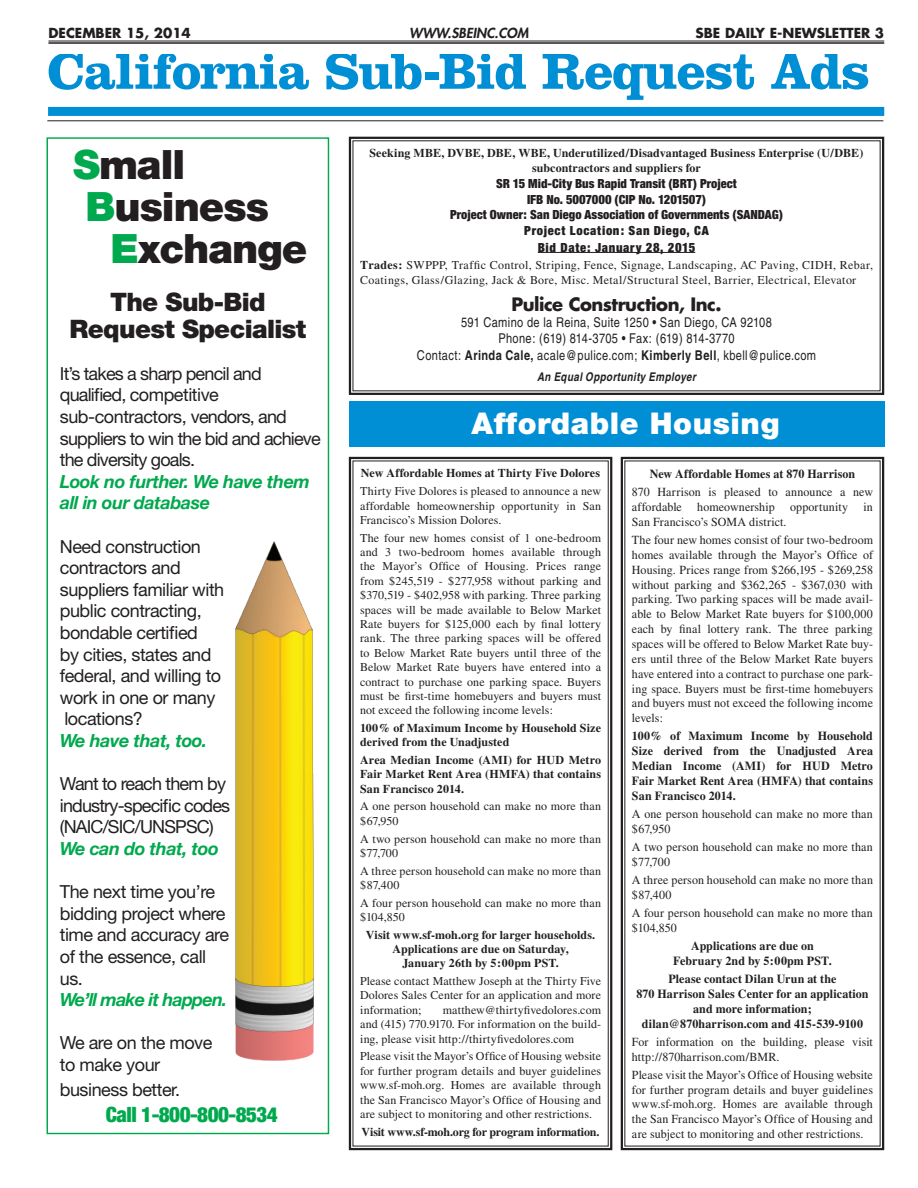
<style>
.page{position:relative;width:918px;height:1188px;background:#fff}
.page>*{position:absolute;margin:0;border:0;box-sizing:border-box;transform-origin:0 0}
.t1{font:700 52.5px "Clarendon LT Std";letter-spacing:-.025em;color:#008fd5}
.t2{font:900 40.5px "Helvetica Neue";letter-spacing:-.025em;color:#231f20}
.t3{font:900 30px "Helvetica Neue LT Std";letter-spacing:.02em;color:#fff}
.t4{font:900 25.5px/27px "Helvetica Neue";letter-spacing:-.025em;color:#231f20;text-align:center}
.t5{font:900 condensed 21px "Helvetica Neue";letter-spacing:-.025em;color:#00a94e}
.t6{font:18px/21.6px "Helvetica Neue";letter-spacing:-.025em;color:#231f20}
.t7{font:18px/21.6px "Helvetica Neue";letter-spacing:-.045em;color:#231f20}
.t8{font:italic 700 18px/21.6px "Helvetica Neue";letter-spacing:-.025em;color:#00a94e}
.t9{font:700 18px "Futura";letter-spacing:-.025em;color:#231f20}
.t10{font:italic 700 18px "Helvetica Neue";letter-spacing:-.045em;color:#00a94e}
.t11{font:13.5px/15.9px "Sans Black Condensed DTC";color:#231f20;text-align:center}
.t12{font:condensed 13.5px/16.2px "Helvetica";letter-spacing:.025em;color:#231f20;text-align:center}
.t13{font:700 13.5px "Futura";color:#231f20}
.t14{font:italic 800 13.5px "Futura";color:#231f20}
.t15{font:12.3px/14.9px "Times";letter-spacing:.005em;color:#231f20}
.t16{font:700 12.3px/14.9px "Times";letter-spacing:.005em;color:#231f20;text-align:center}
.t17{font:12px/14.4px "Times";letter-spacing:.01em;color:#231f20;text-align:justify}
.t18{font:700 12px/14.4px "Times";letter-spacing:.005em;color:#231f20;text-align:center}
.t19{font:700 12px "Times";letter-spacing:-.015em;color:#231f20}
.t20{font:italic 700 condensed 12px "Helvetica";letter-spacing:.035em;color:#231f20}
.s1{color:#00a94e}
.s2{font-weight:700}
</style>
<div class="page">
<div style="left:48px;top:107px;width:836px;height:9px;background:#008fd5"></div>
<hr style="left:47px;top:120px;width:836px;height:1px;background:#231f20">
<hr style="left:48px;top:41px;width:836px;height:1px;background:#231f20">
<hr style="left:48px;top:42px;width:836px;height:2px;background:#231f20">
<div style="left:349px;top:401px;width:535px;height:46px;background:#008fd5"></div>
<svg style="left:348px;top:456px;width:265px;height:695px"></svg>
<div style="left:353px;top:461px;width:256px;height:685px;border:1px solid #231f20"></div>
<svg style="left:620px;top:456px;width:265px;height:695px"></svg>
<img style="left:235px;top:541px;width:79px;height:520px">
<svg style="left:348px;top:136px;width:537px;height:259px"></svg>
<p class="t13" style="left:48px;top:24px;width:21px">December</p>
<p class="t13" style="left:126px;top:24px;width:66px">15, 2014</p>
<p class="t14" style="left:409px;top:24px;width:121px">WWW.SBEINC.COM</p>
<p class="t13" style="left:696px;top:24px;width:7px">sbe</p>
<p class="t13" style="left:725px;top:24px;width:161px">DAILY E-NEWSLETTER 3</p>
<h1 class="t1" style="left:47px;top:39px;width:824px">California Sub-Bid Request Ads</h1>
<h2 class="t2" style="left:73px;top:140px;width:114px"><span class="s1">S</span>mall</h2>
<h2 class="t2" style="left:86px;top:182px;width:185px"><span class="s1">B</span>usiness</h2>
<h2 class="t2" style="left:111px;top:224px;width:198px"><span class="s1">E</span>xchange</h2>
<h3 class="t4" style="left:70px;top:289px;width:238px">The Sub-Bid<br>Request Specialist</h3>
<h3 class="t7" style="left:60px;top:362px;width:263px">It’s takes a sharp pencil and qualified, competitive sub-contractors, vendors, and suppliers to win the bid and achieve the diversity goals.</h3>
<h3 class="t8" style="left:60px;top:470px;width:252px">Look no further. We have them all in our database</h3>
<h3 class="t6" style="left:60px;top:535px;width:166px">Need construction contractors and suppliers familiar with public contracting, bondable certified<br>by cities, states and federal, and willing to work in one or many locations?</h3>
<h3 class="t8" style="left:60px;top:729px;width:149px">We have that, too.</h3>
<h3 class="t7" style="left:60px;top:773px;width:172px">Want to reach them by industry-specific codes (NAIC/SIC/UNSPSC)</h3>
<h3 class="t8" style="left:60px;top:837px;width:160px">We can do that, too</h3>
<h3 class="t6" style="left:60px;top:881px;width:171px">The next time you’re bidding project where time and accuracy are of the essence, call us.</h3>
<h3 class="t10" style="left:60px;top:989px;width:169px">We’ll make it happen.</h3>
<h3 class="t6" style="left:60px;top:1032px;width:154px">We are on the move to make your</h3>
<h3 class="t6" style="left:60px;top:1079px;width:122px">business better.</h3>
<h3 class="t5" style="left:106px;top:1101px;width:173px">Call 1-800-800-8534</h3>
<p class="t18" style="left:369px;top:146px;width:496px">Seeking MBE, DVBE, DBE, WBE, Underutilized/Disadvantaged Business Enterprise (U/DBE) subcontractors and suppliers for</p>
<p class="t11" style="left:450px;top:175px;width:334px">SR 15 Mid-City Bus Rapid Transit (BRT) Project<br>IFB No. 5007000 (CIP No. 1201507)<br>Project Owner: San Diego Association of Governments (SANDAG)<br>Project Location: San Diego, CA<br>Bid Date: January 28, 2015</p>
<p class="t17" style="left:360px;top:258px;width:514px"><span class="s2">Trades:</span> SWPPP, Traffic Control, Striping, Fence, Signage, Landscaping, AC Paving, CIDH, Rebar,<br>Coatings, Glass/Glazing, Jack &amp; Bore, Misc. Metal/Structural Steel, Barrier, Electrical, Elevator</p>
<h3 class="t9" style="left:512px;top:292px;width:212px">Pulice Construction, Inc.</h3>
<p class="t12" style="left:417px;top:314px;width:401px">591 Camino de la Reina, Suite 1250 • San Diego, CA 92108<br>Phone: (619) 814-3705 • Fax: (619) 814-3770<br>Contact: <span class="s2">Arinda Cale,</span> acale@pulice.com; <span class="s2">Kimberly Bell</span>, kbell@pulice.com</p>
<p class="t20" style="left:537px;top:369px;width:160px">An Equal Opportunity Employer</p>
<h3 class="t3" style="left:472px;top:406px;width:310px">Affordable Housing</h3>
<p class="t18" style="left:361px;top:466px;width:241px">New Affordable Homes at Thirty Five Dolores</p>
<p class="t17" style="left:360px;top:484px;width:243px">Thirty Five Dolores is pleased to announce a new affordable homeownership opportunity in San Francisco’s Mission Dolores.</p>
<p class="t17" style="left:360px;top:530px;width:243px">The four new homes consist of 1 one-bedroom and 3 two-bedroom homes available through the Mayor’s Office of Housing. Prices range from $245,519 - $277,958 without parking and $370,519 - $402,958 with parking. Three parking spaces will be made available to Below Market Rate buyers for $125,000 each by final lottery rank. The three parking spaces will be offered to Below Market Rate buyers until three of the Below Market Rate buyers have entered into a contract to purchase one parking space. Buyers must be first-time homebuyers and buyers must not exceed the following income levels:</p>
<p class="t18" style="left:360px;top:720px;width:242px;text-align:left">100% of Maximum Income by Household Size derived from the Unadjusted</p>
<p class="t18" style="left:360px;top:753px;width:243px;text-align:justify">Area Median Income (AMI) for HUD Metro Fair Market Rent Area (HMFA) that contains San Francisco 2014.</p>
<p class="t17" style="left:360px;top:799px;width:243px">A one person household can make no more than $67,950</p>
<p class="t17" style="left:360px;top:831px;width:243px">A two person household can make no more than $77,700</p>
<p class="t17" style="left:360px;top:863px;width:243px">A three person household can make no more than $87,400</p>
<p class="t17" style="left:360px;top:895px;width:243px">A four person household can make no more than $104,850</p>
<p class="t18" style="left:366px;top:927px;width:231px">Visit www.sf-moh.org for larger households.<br>Applications are due on Saturday,<br>January 26th by 5:00pm PST.</p>
<p class="t17" style="left:360px;top:974px;width:243px">Please contact Matthew Joseph at the Thirty Five Dolores Sales Center for an application and more information;</p>
<p class="t16" style="left:650px;top:466px;width:207px">New Affordable Homes at 870 Harrison</p>
<p class="t15" style="left:632px;top:485px;width:243px;text-align:justify">870 Harrison is pleased to announce a new affordable homeownership opportunity in San Francisco’s SOMA district.</p>
<p class="t15" style="left:632px;top:533px;width:243px;text-align:justify">The four new homes consist of four two-bedroom homes available through the Mayor’s Office of Housing. Prices range from $266,195 - $269,258 without parking and $362,265 - $367,030 with parking. Two parking spaces will be made avail&shy;able to Below Market Rate buyers for $100,000 each by final lottery rank. The three parking spaces will be offered to Below Market Rate buy&shy;ers until three of the Below Market Rate buyers have entered into a contract to purchase one park&shy;ing space. Buyers must be first-time homebuyers and buyers must not exceed the following income levels:</p>
<p class="t16" style="left:632px;top:729px;width:243px;text-align:justify">100% of Maximum Income by Household Size derived from the Unadjusted Area Median Income (AMI) for HUD Metro Fair Market Rent Area (HMFA) that contains San Francisco 2014.</p>
<p class="t15" style="left:632px;top:806px;width:242px">A one person household can make no more than $67,950</p>
<p class="t15" style="left:632px;top:839px;width:242px">A two person household can make no more than $77,700</p>
<p class="t15" style="left:632px;top:872px;width:243px">A three person household can make no more than $87,400</p>
<p class="t15" style="left:632px;top:905px;width:243px">A four person household can make no more than $104,850</p>
<p class="t16" style="left:673px;top:938px;width:160px">Applications are due on<br>February 2nd by 5:00pm PST.</p>
<p class="t16" style="left:636px;top:971px;width:234px">Please contact Dilan Urun at the<br>870 Harrison Sales Center for an application and more information; dilan@870harrison.com and 415-539-9100</p>
<p class="t15" style="left:632px;top:1034px;width:243px">For information on the building, please visit http://870harrison.com/BMR.</p>
<p class="t15" style="left:632px;top:1067px;width:243px;text-align:justify">Please visit the Mayor’s Office of Housing website for further program details and buyer guidelines www.sf-moh.org. Homes are available through the San Francisco Mayor’s Office of Housing and are subject to monitoring and other restrictions.</p>
<p class="t17" style="left:360px;top:1003px;width:243px;text-indent:83px">matthew@thirtyfivedolores.com and (415) 770.9170. For information on the build&shy;ing, please visit http://thirtyfivedolores.com</p>
<p class="t17" style="left:360px;top:1049px;width:243px">Please visit the Mayor’s Office of Housing website for further program details and buyer guidelines www.sf-moh.org. Homes are available through the San Francisco Mayor’s Office of Housing and are subject to monitoring and other restrictions.</p>
<p class="t19" style="left:362px;top:1124px;width:239px">Visit www.sf-moh.org for program information.</p>
</div>
